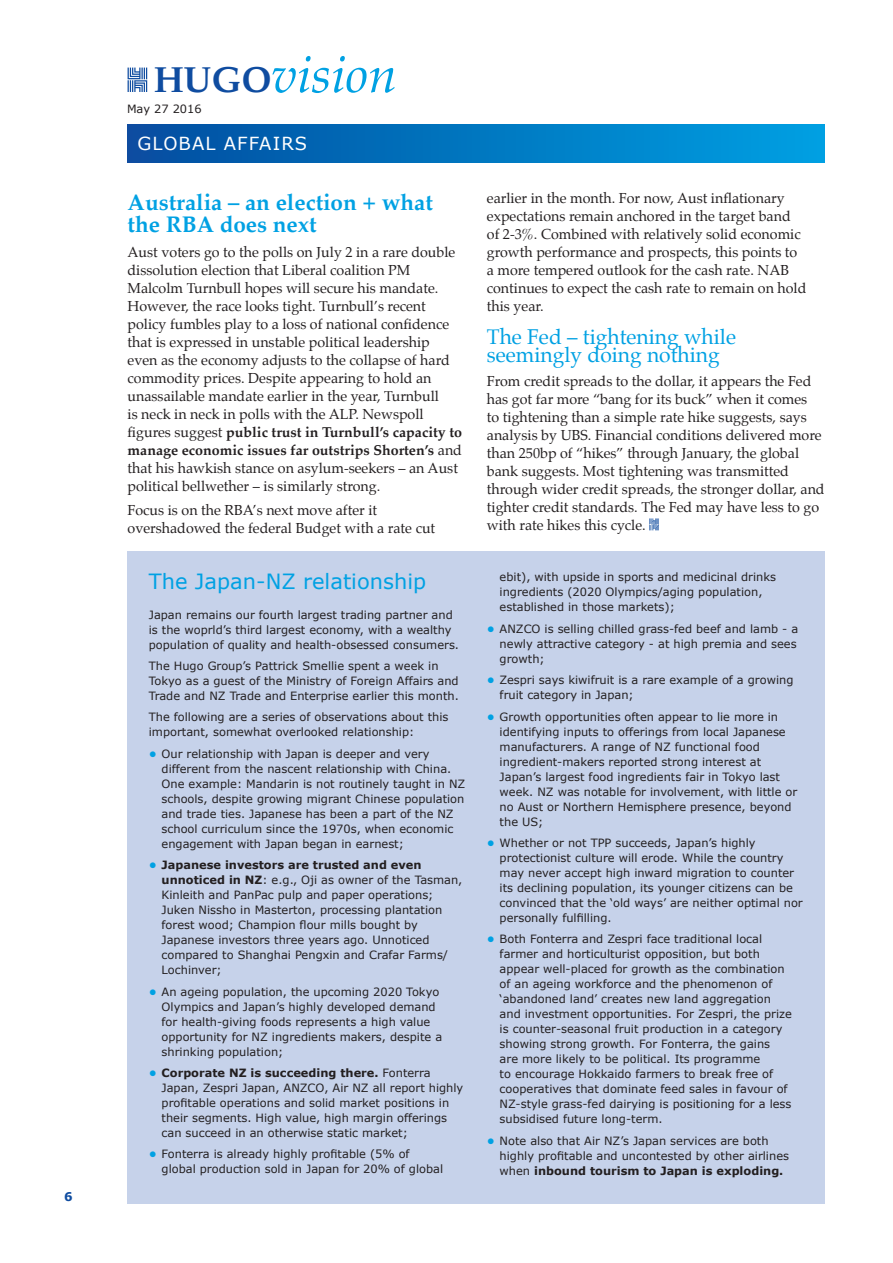
<style>
.page{position:relative;width:893px;height:1263px;background:#fff}
.page>*{position:absolute;margin:0;border:0;box-sizing:border-box;transform-origin:0 0}
.t1{font:italic 51.3px "Palatino";color:#00a1e3}
.t2{font:700 22.5px/22.5px "Palatino";color:#00a1e3}
.t3{font:21px/18px "Palatino";color:#00a1e3}
.t4{font:21px "Verdana";color:#00a1e3}
.t5{font:18px "Verdana";letter-spacing:.06em;color:#fff}
.t6{font:14.25px/18px "Palatino";color:#231f20}
.t7{font:700 12px "Verdana";color:#0f4ca0}
.t8{font:11.4px/15px "Verdana";color:#231f20}
.s1{font-weight:700;font-style:normal;font-size:36px;color:#0f4ca0}
.s2{font-weight:700}
.s3{font-weight:700;color:#00a1e3}
</style>
<div class="page">
<svg style="left:128px;top:68px;width:19px;height:24px"></svg>
<div style="left:127px;top:125px;width:697px;height:38px;background:linear-gradient(to right,#034d9f,#00a0e2)"></div>
<div style="left:128px;top:551px;width:697px;height:652px;background:#c6d2ea"></div>
<svg style="left:649px;top:518px;width:10px;height:12px"></svg>
<p class="t7" style="left:64px;top:1188px;width:10px">6</p>
<h1 class="t1" style="left:154px;top:31px;width:245px"><span class="s1">HUGO</span>vision</h1>
<p class="t8" style="left:127px;top:102px;width:76px">May 27 2016</p>
<h3 class="t5" style="left:137px;top:131px;width:171px">GLOBAL AFFAIRS</h3>
<h2 class="t2" style="left:128px;top:190px;width:307px">Australia – an election + what the RBA does next</h2>
<p class="t6" style="left:128px;top:243px;width:336px">Aust voters go to the polls on July 2 in a rare double dissolution election that Liberal coalition PM Malcolm Turnbull hopes will secure his mandate.<br>However, the race looks tight. Turnbull’s recent policy fumbles play to a loss of national confidence that is expressed in unstable political leadership even as the economy adjusts to the collapse of hard commodity prices. Despite appearing to hold an unassailable mandate earlier in the year, Turnbull<br>is neck in neck in polls with the ALP. Newspoll figures suggest <span class="s2">public trust in Turnbull’s capacity to manage economic issues far outstrips Shorten’s</span> and that his hawkish stance on asylum-seekers – an Aust political bellwether – is similarly strong.</p>
<p class="t6" style="left:128px;top:501px;width:309px">Focus is on the RBA’s next move after it overshadowed the federal Budget with a rate cut</p>
<h3 class="t4" style="left:149px;top:567px;width:279px">The Japan-NZ relationship</h3>
<p class="t8" style="left:149px;top:607px;width:312px">Japan remains our fourth largest trading partner and is the woprld’s third largest economy, with a wealthy population of quality and health-obsessed consumers.</p>
<p class="t8" style="left:149px;top:658px;width:312px">The Hugo Group’s Pattrick Smellie spent a week in<br>Tokyo as a guest of the Ministry of Foreign Affairs and<br>Trade and NZ Trade and Enterprise earlier this month.</p>
<p class="t8" style="left:149px;top:710px;width:301px">The following are a series of observations about this important, somewhat overlooked relationship:</p>
<p class="t8" style="left:162px;top:746px;width:305px;text-indent:-13px"><span class="s3">•</span> Our relationship with Japan is deeper and very different from the nascent relationship with China.<br>One example: Mandarin is not routinely taught in NZ schools, despite growing migrant Chinese population and trade ties. Japanese has been a part of the NZ school curriculum since the 1970s, when economic engagement with Japan began in earnest;</p>
<p class="t8" style="left:162px;top:857px;width:302px;text-indent:-13px"><span class="s3">•</span> <span class="s2">Japanese investors are trusted and even unnoticed in NZ</span>: e.g., Oji as owner of the Tasman, Kinleith and PanPac pulp and paper operations; Juken Nissho in Masterton, processing plantation forest wood; Champion flour mills bought by Japanese investors three years ago. Unnoticed compared to Shanghai Pengxin and Crafar Farms/ Lochinver;</p>
<p class="t8" style="left:162px;top:984px;width:282px;text-indent:-13px"><span class="s3">•</span> An ageing population, the upcoming 2020 Tokyo Olympics and Japan’s highly developed demand for health-giving foods represents a high value opportunity for NZ ingredients makers, despite a shrinking population;</p>
<p class="t8" style="left:162px;top:1065px;width:303px;text-indent:-13px"><span class="s3">•</span> <span class="s2">Corporate NZ is succeeding there.</span> Fonterra Japan, Zespri Japan, ANZCO, Air NZ all report highly profitable operations and solid market positions in their segments. High value, high margin offerings can succeed in an otherwise static market;</p>
<p class="t8" style="left:162px;top:1146px;width:283px;text-indent:-13px"><span class="s3">•</span> Fonterra is already highly profitable (5% of global production sold in Japan for 20% of global</p>
<p class="t6" style="left:487px;top:189px;width:321px">earlier in the month. For now, Aust inflationary expectations remain anchored in the target band of 2-3%. Combined with relatively solid economic growth performance and prospects, this points to a more tempered outlook for the cash rate. NAB continues to expect the cash rate to remain on hold this year.</p>
<h3 class="t3" style="left:487px;top:328px;width:251px">The Fed – tightening while seemingly doing nothing</h3>
<p class="t6" style="left:487px;top:372px;width:339px">From credit spreads to the dollar, it appears the Fed has got far more “bang for its buck” when it comes<br>to tightening than a simple rate hike suggests, says analysis by UBS. Financial conditions delivered more than 250bp of “hikes” through January, the global bank suggests. Most tightening was transmitted through wider credit spreads, the stronger dollar, and tighter credit standards. The Fed may have less to go with rate hikes this cycle.</p>
<p class="t8" style="left:500px;top:570px;width:278px">ebit), with upside in sports and medicinal drinks ingredients (2020 Olympics/aging population, established in those markets);</p>
<p class="t8" style="left:500px;top:621px;width:300px;text-indent:-13px"><span class="s3">•</span> ANZCO is selling chilled grass-fed beef and lamb - a newly attractive category - at high premia and sees growth;</p>
<p class="t8" style="left:500px;top:672px;width:295px;text-indent:-13px"><span class="s3">•</span> Zespri says kiwifruit is a rare example of a growing fruit category in Japan;</p>
<p class="t8" style="left:500px;top:709px;width:299px;text-indent:-13px"><span class="s3">•</span> Growth opportunities often appear to lie more in identifying inputs to offerings from local Japanese manufacturers. A range of NZ functional food ingredient-makers reported strong interest at Japan’s largest food ingredients fair in Tokyo last week. NZ was notable for involvement, with little or no Aust or Northern Hemisphere presence, beyond the US;</p>
<p class="t8" style="left:500px;top:835px;width:305px;text-indent:-13px"><span class="s3">•</span> Whether or not TPP succeeds, Japan’s highly protectionist culture will erode. While the country may never accept high inward migration to counter its declining population, its younger citizens can be convinced that the ‘old ways’ are neither optimal nor personally fulfilling.</p>
<p class="t8" style="left:500px;top:932px;width:294px;text-indent:-13px"><span class="s3">•</span> Both Fonterra and Zespri face traditional local farmer and horticulturist opposition, but both appear well-placed for growth as the combination of an ageing workforce and the phenomenon of ‘abandoned land’ creates new land aggregation and investment opportunities. For Zespri, the prize is counter-seasonal fruit production in a category showing strong growth. For Fonterra, the gains<br>are more likely to be political. Its programme<br>to encourage Hokkaido farmers to break free of cooperatives that dominate feed sales in favour of NZ-style grass-fed dairying is positioning for a less subsidised future long-term.</p>
<p class="t8" style="left:500px;top:1133px;width:291px;text-indent:-13px"><span class="s3">•</span> Note also that Air NZ’s Japan services are both highly profitable and uncontested by other airlines when <span class="s2">inbound tourism to Japan is exploding.</span></p>
</div>
